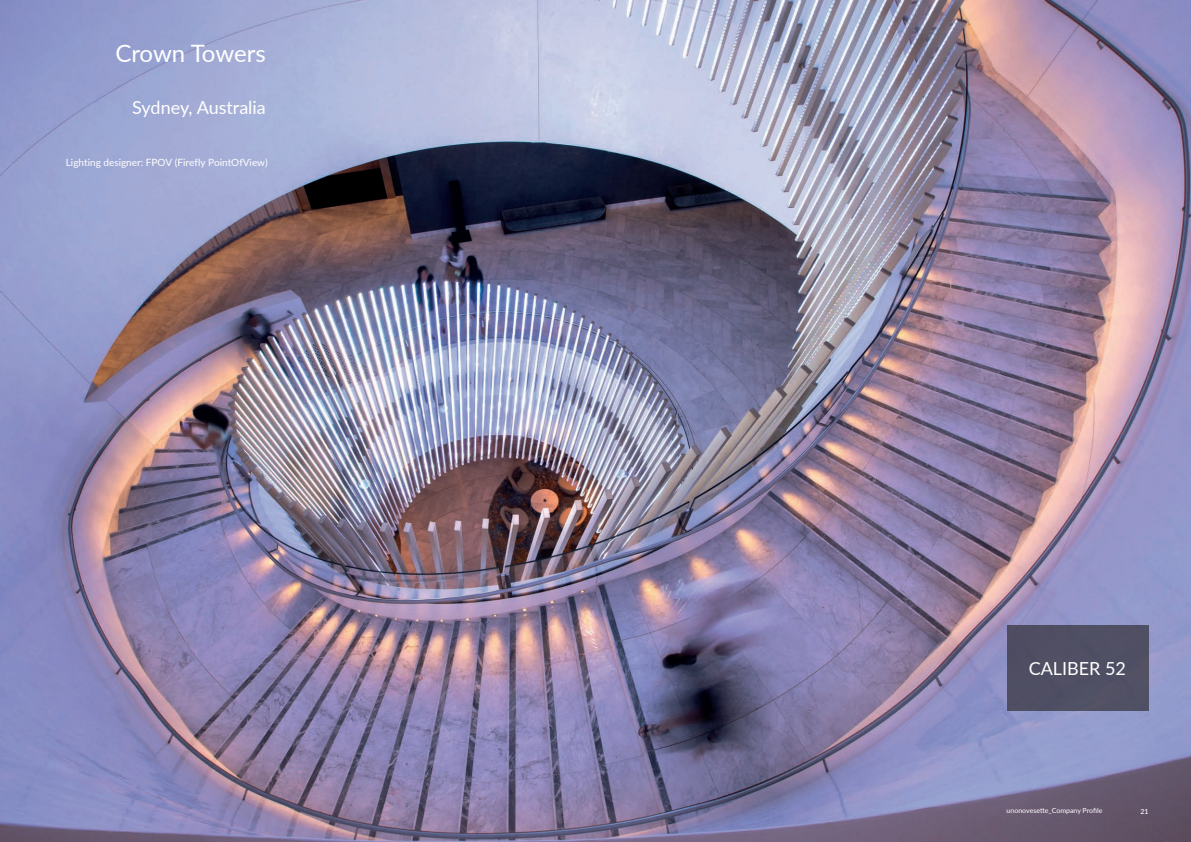
<style>
.page{position:relative;width:1191px;height:842px;background:#fff}
.page>*{position:absolute;margin:0;border:0;box-sizing:border-box;transform-origin:0 0}
.NOME_PRODOTTO_-_FAMI{font:24px "Lato";letter-spacing:-.005em;color:#fff}
.NOME_PRODOTTO_-_FAMI-2{font:18px "Lato";color:#fff}
.NOME_PRODOTTO_-_FAMI-3{font:10px "Lato";color:#fff}
.FINITURE{font:7px "Lato";color:#fff}
.t1{font:500 7px "Lato";color:#fff}
</style>
<div class="page">
<img style="left:0;top:0;width:1191px;height:842px">
<div style="left:1006px;top:626px;width:142px;height:85px;background:#4f4f64"></div>
<p class="NOME_PRODOTTO_-_FAMI" style="left:115px;top:36px;width:152px">Crown Towers</p>
<p class="NOME_PRODOTTO_-_FAMI-2" style="left:132px;top:94px;width:135px">Sydney, Australia</p>
<p class="NOME_PRODOTTO_-_FAMI-3" style="left:66px;top:155px;width:203px">Lighting designer: FPOV (Firefly PointOfView)</p>
<p class="NOME_PRODOTTO_-_FAMI-2" style="left:1028px;top:656px;width:99px">CALIBER 52</p>
<p class="FINITURE" style="left:1006px;top:806px;width:97px">unonovesette_Company Profile</p>
<p class="t1" style="left:1140px;top:806px;width:10px">21</p>
</div>
